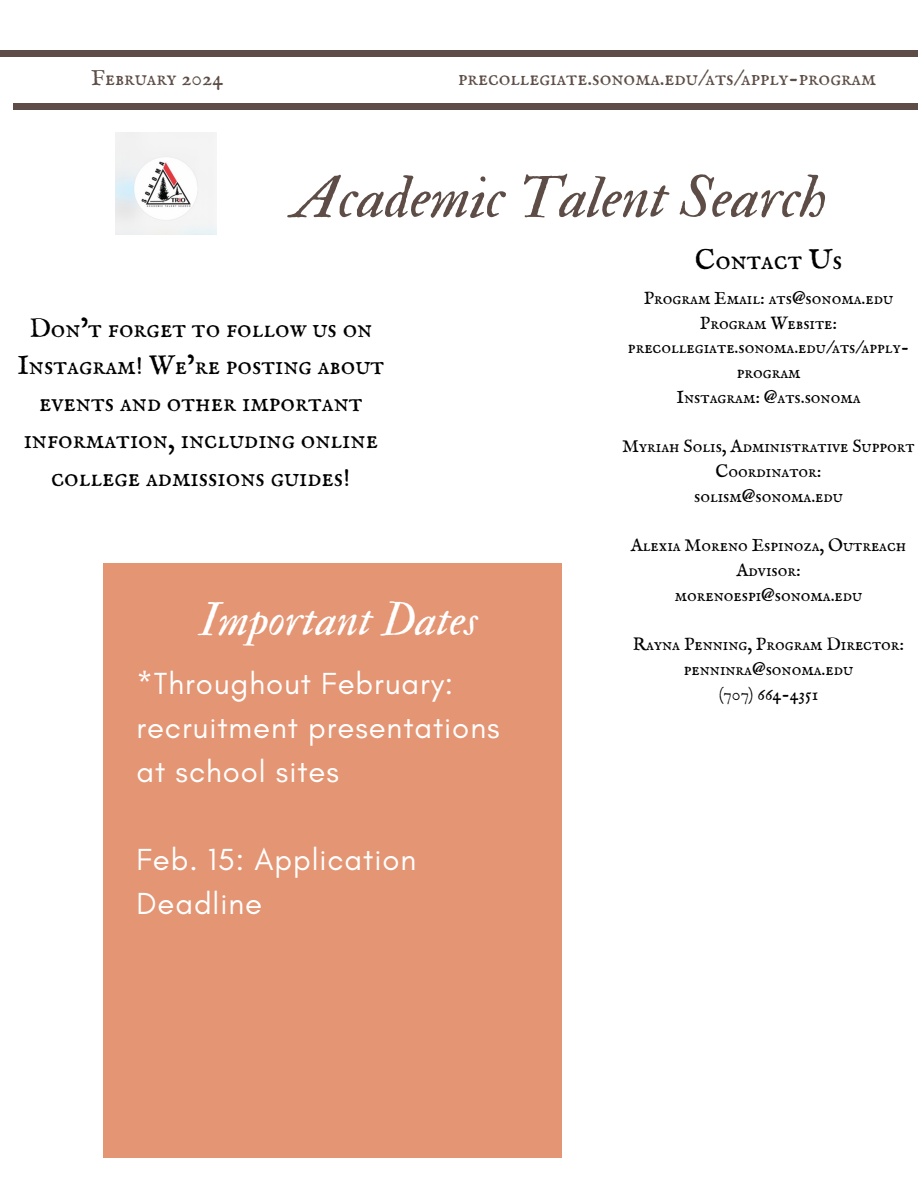
<style>
.page{position:relative;width:918px;height:1188px;background:#fff}
.page>*{position:absolute;margin:0;border:0;box-sizing:border-box;transform-origin:0 0}
.t1{font:60px "IM FELL Double Pica Italic";color:#5d4d46}
.t2{font:46.05px "IM FELL Double Pica Italic";color:#fff}
.t3{font:31.05px/44.1px "Glacial Indifference";letter-spacing:.03em;color:#fff}
.t4{font:28.5px "IM FELL English SC";color:#000}
.t5{font:27px/37.2px "IM FELL English SC";color:#000;text-align:center}
.t6{font:21.75px "IM FELL English SC";color:#5d4d46}
.t7{font:18px/24.8px "IM FELL English SC";color:#000;text-align:center}
</style>
<div class="page">
<div style="left:0;top:51px;width:918px;height:5px;background:#5d4d46"></div>
<div style="left:14px;top:104px;width:904px;height:5px;background:#5d4d46"></div>
<div style="left:103px;top:563px;width:458px;height:594px;background:#e49573"></div>
<img style="left:116px;top:132px;width:100px;height:103px">
<h4 class="t6" style="left:91px;top:65px;width:133px">February 2024</h4>
<p class="t6" style="left:458px;top:65px;width:419px">precollegiate.sonoma.edu/ats/apply-program</p>
<h4 class="t1" style="left:293px;top:161px;width:536px">Academic Talent Search</h4>
<p class="t5" style="left:17px;top:311px;width:369px">Don’t forget to follow us on<br>Instagram! We’re posting about events and other important information, including online college admissions guides!</p>
<p class="t2" style="left:200px;top:592px;width:280px">Important Dates</p>
<h1 class="t3" style="left:136px;top:661px;width:365px">*Throughout February: recruitment presentations at school sites</h1>
<h3 class="t3" style="left:136px;top:837px;width:281px">Feb. 15: Application<br>Deadline</h3>
<p class="t4" style="left:695px;top:243px;width:149px">Contact Us</p>
<p class="t7" style="left:644px;top:287px;width:251px">Program Email: ats@sonoma.edu</p>
<p class="t7" style="left:628px;top:311px;width:283px">Program Website: precollegiate.sonoma.edu/ats/apply&shy;program</p>
<p class="t7" style="left:676px;top:386px;width:186px">Instagram: @ats.sonoma</p>
<p class="t7" style="left:622px;top:435px;width:294px">Myriah Solis, Administrative Support<br>Coordinator:</p>
<p class="t7" style="left:694px;top:485px;width:150px">solism@sonoma.edu</p>
<p class="t7" style="left:631px;top:534px;width:277px">Alexia Moreno Espinoza, Outreach<br>Advisor:</p>
<p class="t7" style="left:675px;top:584px;width:189px">morenoespi@sonoma.edu</p>
<p class="t7" style="left:633px;top:633px;width:273px">Rayna Penning, Program Director:</p>
<p class="t7" style="left:684px;top:658px;width:171px">penninra@sonoma.edu</p>
<h3 class="t7" style="left:719px;top:683px;width:101px">(707) 664-4351</h3>
</div>
